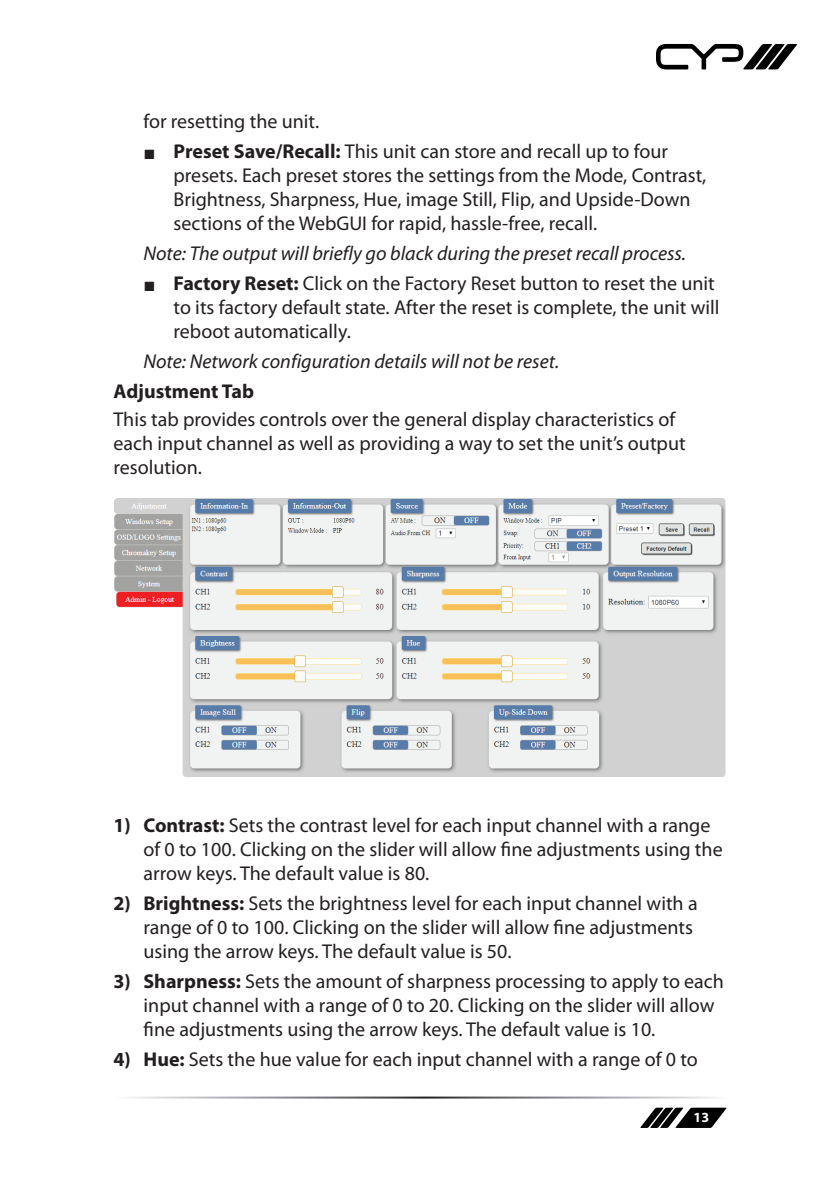
<style>
.page{position:relative;width:840px;height:1191px;background:#fff}
.page>*{position:absolute;margin:0;border:0;box-sizing:border-box;transform-origin:0 0}
.t1{font:20px/24px "Myriad Pro";color:#231f20}
.t2{font:italic 20px "Myriad Pro";color:#231f20}
.t3{font:700 20px "Myriad Pro";color:#231f20}
.t4{font:700 14px "Myriad Pro";color:#fff}
.s1{font-family:"Century Gothic";font-weight:700}
.s2{font-weight:700}
</style>
<div class="page">
<svg style="left:656px;top:44px;width:140px;height:25px"></svg>
<svg style="left:640px;top:1107px;width:86px;height:21px"></svg>
<img style="left:114px;top:498px;width:612px;height:279px">
<p class="t1" style="left:143px;top:109px;width:177px">for resetting the unit.</p>
<p class="t1" style="left:173px;top:139px;width:534px;text-indent:-30px"><span class="s1">■</span> <span class="s2">Preset Save/Recall:</span> This unit can store and recall up to four presets. Each preset stores the settings from the Mode, Contrast, Brightness, Sharpness, Hue, image Still, Flip, and Upside-Down sections of the WebGUI for rapid, hassle-free, recall.</p>
<p class="t2" style="left:143px;top:241px;width:543px">Note: The output will briefly go black during the preset recall process.</p>
<p class="t1" style="left:173px;top:271px;width:547px;text-indent:-30px"><span class="s1">■</span> <span class="s2">Factory Reset:</span> Click on the Factory Reset button to reset the unit to its factory default state. After the reset is complete, the unit will reboot automatically.</p>
<p class="t2" style="left:143px;top:349px;width:417px">Note: Network configuration details will not be reset.</p>
<p class="t3" style="left:113px;top:378px;width:142px">Adjustment Tab</p>
<p class="t1" style="left:113px;top:407px;width:573px">This tab provides controls over the general display characteristics of each input channel as well as providing a way to set the unit’s output resolution.</p>
<p class="t1" style="left:143px;top:813px;width:580px;text-indent:-30px"><span class="s2">1) Contrast:</span> Sets the contrast level for each input channel with a range of 0 to 100. Clicking on the slider will allow fine adjustments using the arrow keys. The default value is 80.</p>
<p class="t1" style="left:143px;top:891px;width:555px;text-indent:-30px"><span class="s2">2) Brightness:</span> Sets the brightness level for each input channel with a range of 0 to 100. Clicking on the slider will allow fine adjustments using the arrow keys. The default value is 50.</p>
<p class="t1" style="left:143px;top:969px;width:581px;text-indent:-30px"><span class="s2">3) Sharpness:</span> Sets the amount of sharpness processing to apply to each input channel with a range of 0 to 20. Clicking on the slider will allow fine adjustments using the arrow keys. The default value is 10.</p>
<p class="t1" style="left:113px;top:1047px;width:585px"><span class="s2">4) Hue:</span> Sets the hue value for each input channel with a range of 0 to</p>
<p class="t4" style="left:693px;top:1108px;width:17px">13</p>
</div>
